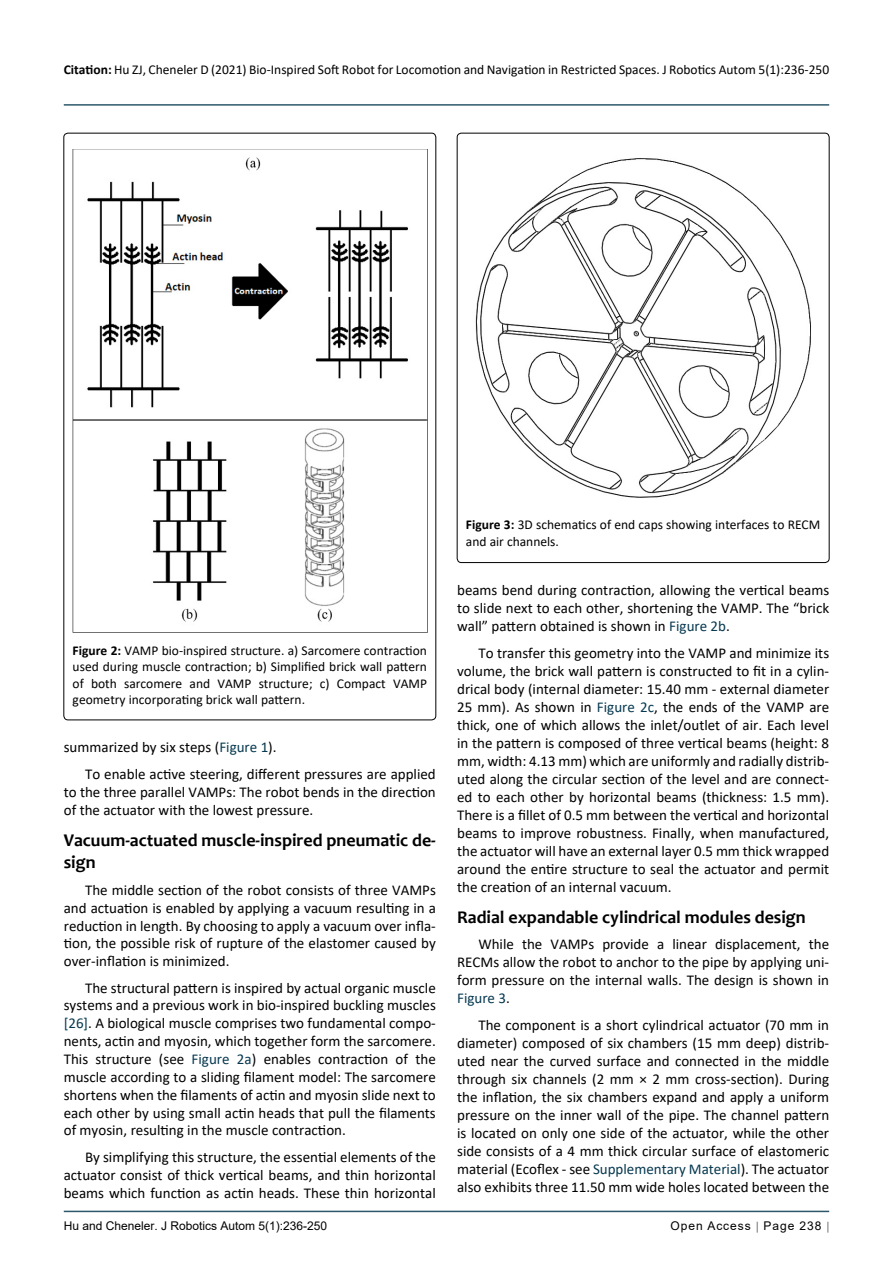
<style>
.page{position:relative;width:893px;height:1263px;background:#fff}
.page>*{position:absolute;margin:0;border:0;box-sizing:border-box;transform-origin:0 0}
.t1{font:700 18px/22.5px "Candara";color:#000}
.t2{font:15px/18px "Calibri";color:#000;text-align:justify}
.t3{font:13.5px/16.2px "Calibri";color:#000;text-align:justify}
.t4{font:12px "Arial";color:#000}
.t5{font:12px "Arial";letter-spacing:.08em;color:#000}
.s1{font-weight:700}
.s2{color:#073950}
</style>
<div class="page">
<hr style="left:64px;top:1211px;width:765px;height:1px;background:#073950">
<hr style="left:64px;top:104px;width:765px;height:2px;background:#073950">
<img style="left:73px;top:149px;width:354px;height:483px">
<img style="left:475px;top:158px;width:336px;height:340px">
<p class="t3" style="left:64px;top:61px;width:767px"><span class="s1">Citation:</span> Hu ZJ, Cheneler D (2021) Bio-Inspired Soft Robot for Locomotion and Navigation in Restricted Spaces. J Robotics Autom 5(1):236-250</p>
<p class="t3" style="left:73px;top:642px;width:356px"><span class="s1">Figure 2:</span> VAMP bio-inspired structure. a) Sarcomere contraction used during muscle contraction; b) Simplified brick wall pattern of both sarcomere and VAMP structure; c) Compact VAMP geometry incorporating brick wall pattern.</p>
<p class="t2" style="left:85px;top:734px;width:352px;line-height:26.5px;text-indent:-21px">summarized by six steps (<span class="s2">Figure 1</span>).<br>To enable active steering, different pressures are applied</p>
<p class="t2" style="left:64px;top:783px;width:374px">to the three parallel VAMPs: The robot bends in the direction of the actuator with the lowest pressure.</p>
<p class="t1" style="left:64px;top:829px;width:374px">Vacuum-actuated muscle-inspired pneumatic de&shy;sign</p>
<p class="t2" style="left:64px;top:880px;width:374px;text-indent:21px">The middle section of the robot consists of three VAMPs and actuation is enabled by applying a vacuum resulting in a reduction in length. By choosing to apply a vacuum over infla&shy;tion, the possible risk of rupture of the elastomer caused by over-inflation is minimized.</p>
<p class="t2" style="left:64px;top:978px;width:374px;text-indent:21px">The structural pattern is inspired by actual organic muscle systems and a previous work in bio-inspired buckling muscles <span class="s2">[26]</span>. A biological muscle comprises two fundamental compo&shy;nents, actin and myosin, which together form the sarcomere.<br>This structure (see <span class="s2">Figure 2a</span>) enables contraction of the muscle according to a sliding filament model: The sarcomere shortens when the filaments of actin and myosin slide next to each other by using small actin heads that pull the filaments of myosin, resulting in the muscle contraction.</p>
<p class="t2" style="left:64px;top:1147px;width:374px;text-indent:21px">By simplifying this structure, the essential elements of the actuator consist of thick vertical beams, and thin horizontal beams which function as actin heads. These thin horizontal</p>
<p class="t3" style="left:466px;top:516px;width:356px"><span class="s1">Figure 3:</span> 3D schematics of end caps showing interfaces to RECM and air channels.</p>
<p class="t2" style="left:457px;top:581px;width:374px">beams bend during contraction, allowing the vertical beams to slide next to each other, shortening the VAMP. The “brick wall” pattern obtained is shown in <span class="s2">Figure 2b</span>.</p>
<p class="t2" style="left:457px;top:643px;width:374px;text-indent:21px">To transfer this geometry into the VAMP and minimize its volume, the brick wall pattern is constructed to fit in a cylin&shy;drical body (internal diameter: 15.40 mm - external diameter 25 mm). As shown in <span class="s2">Figure 2c</span>, the ends of the VAMP are thick, one of which allows the inlet/outlet of air. Each level in the pattern is composed of three vertical beams (height: 8 mm, width: 4.13 mm) which are uniformly and radially distrib&shy;uted along the circular section of the level and are connect&shy;ed to each other by horizontal beams (thickness: 1.5 mm).<br>There is a fillet of 0.5 mm between the vertical and horizontal beams to improve robustness. Finally, when manufactured, the actuator will have an external layer 0.5 mm thick wrapped around the entire structure to seal the actuator and permit the creation of an internal vacuum.</p>
<p class="t1" style="left:457px;top:905px;width:350px">Radial expandable cylindrical modules design</p>
<p class="t2" style="left:457px;top:935px;width:374px;text-indent:21px">While the VAMPs provide a linear displacement, the RECMs allow the robot to anchor to the pipe by applying uni&shy;form pressure on the internal walls. The design is shown in <span class="s2">Figure 3</span>.</p>
<p class="t2" style="left:457px;top:1015px;width:374px;text-indent:21px">The component is a short cylindrical actuator (70 mm in diameter) composed of six chambers (15 mm deep) distrib&shy;uted near the curved surface and connected in the middle through six channels (2 mm × 2 mm cross-section). During the inflation, the six chambers expand and apply a uniform pressure on the inner wall of the pipe. The channel pattern is located on only one side of the actuator, while the other side consists of a 4 mm thick circular surface of elastomeric material (Ecoflex - see <span class="s2">Supplementary Material</span>). The actuator also exhibits three 11.50 mm wide holes located between the</p>
<p class="t4" style="left:64px;top:1217px;width:265px">Hu and Cheneler. J Robotics Autom 5(1):236-250</p>
<p class="t5" style="left:670px;top:1217px;width:152px">Open Access Page 238</p>
</div>
